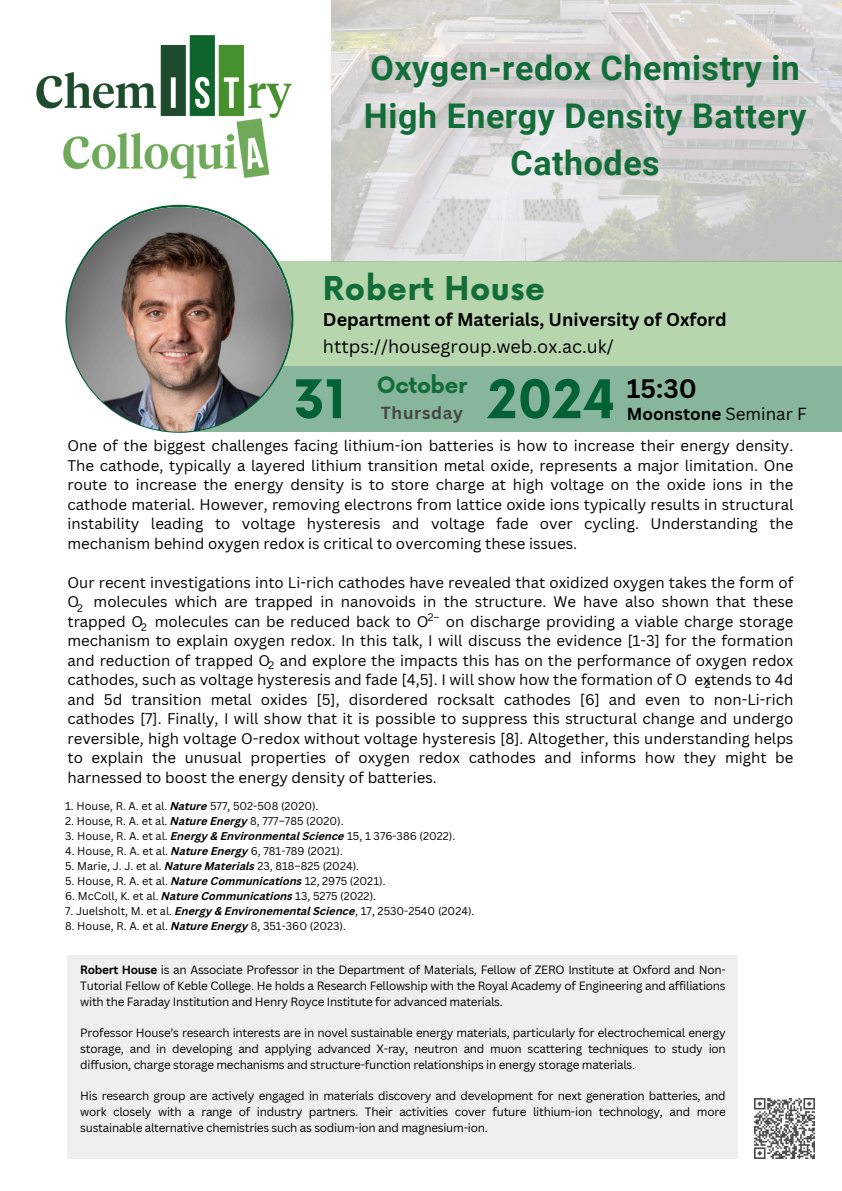
<style>
.page{position:relative;width:842px;height:1191px;background:#fff}
.page>*{position:absolute;margin:0;border:0;box-sizing:border-box;transform-origin:0 0}
.t1{font:700 51.8px "Now";color:#036234}
.t2{font:700 34px/47.2px "Roboto";letter-spacing:.02em;color:#126d39;text-align:center}
.t3{font:700 32px "Now";letter-spacing:.015em;color:#126d39}
.t4{font:700 26px "Canva Sans";color:#000}
.t5{font:700 22px "Now";letter-spacing:-.015em;color:#126d39}
.t6{font:700 18px/26.2px "Canva Sans";color:#000}
.t7{font:700 17px "Canva Sans";color:#000}
.t8{font:700 17px "Canva Sans";letter-spacing:.04em;color:#454545}
.t9{font:15px/19.5px "Canva Sans";color:#000;text-align:justify}
.t10{font:11.7px/15.8px "Canva Sans";letter-spacing:-.02em;color:#000;text-align:justify}
.t11{font:11px "Canva Sans";color:#000}
.t12{font:10.6px "Canva Sans";color:#000}
.s1{font-weight:400}
.s2{font-weight:700;font-style:italic}
.s3{font-weight:700}
</style>
<div class="page">
<img style="left:331px;top:0;width:511px;height:261px">
<div style="left:101px;top:261px;width:741px;height:105px;background:#b7d6ae"></div>
<div style="left:171px;top:366px;width:671px;height:65px;background:#88b69c"></div>
<img style="left:36px;top:35px;width:256px;height:170px">
<svg style="left:65px;top:205px;width:228px;height:228px"></svg>
<div style="left:68px;top:954px;width:670px;height:204px;background:#f0efef"></div>
<img style="left:755px;top:1098px;width:59px;height:59px">
<img style="left:67px;top:207px;width:224px;height:224px;border-radius:50%">
<h3 class="t2" style="left:364px;top:45px;width:444px">Oxygen-redox Chemistry in<br>High Energy Density Battery<br>Cathodes</h3>
<h2 class="t3" style="left:323px;top:271px;width:223px">Robert House</h2>
<h5 class="t6" style="left:323px;top:306px;width:405px">Department of Materials, University of Oxford <span class="s1">https://housegroup.web.ox.ac.uk/</span></h5>
<h5 class="t1" style="left:293px;top:371px;width:55px">31</h5>
<h4 class="t5" style="left:377px;top:373px;width:92px">October</h4>
<p class="t8" style="left:381px;top:401px;width:83px">Thursday</p>
<h1 class="t1" style="left:488px;top:371px;width:129px">2024</h1>
<h6 class="t4" style="left:627px;top:370px;width:71px">15:30</h6>
<h6 class="t7" style="left:627px;top:402px;width:181px">Moonstone <span class="s1">Seminar F</span></h6>
<p class="t9" style="left:68px;top:435px;width:727px">One of the biggest challenges facing lithium-ion batteries is how to increase their energy density.<br>The cathode, typically a layered lithium transition metal oxide, represents a major limitation. One route to increase the energy density is to store charge at high voltage on the oxide ions in the cathode material. However, removing electrons from lattice oxide ions typically results in structural instability leading to voltage hysteresis and voltage fade over cycling. Understanding the mechanism behind oxygen redox is critical to overcoming these issues.</p>
<h2 class="t9" style="left:68px;top:572px;width:727px">Our recent investigations into Li-rich cathodes have revealed that oxidized oxygen takes the form of O molecules which are trapped in nanovoids in the structure. We have also shown that these trapped O molecules can be reduced back to O on discharge providing a viable charge storage mechanism to explain oxygen redox. In this talk, I will discuss the evidence [1-3] for the formation and reduction of trapped O and explore the impacts this has on the performance of oxygen redox cathodes, such as voltage hysteresis and fade [4,5]. I will show how the formation of O extends to 4d and 5d transition metal oxides [5], disordered rocksalt cathodes [6] and even to non-Li-rich cathodes [7]. Finally, I will show that it is possible to suppress this structural change and undergo reversible, high voltage O-redox without voltage hysteresis [8]. Altogether, this understanding helps to explain the unusual properties of oxygen redox cathodes and informs how they might be harnessed to boost the energy density of batteries.</h2>
<p class="t12" style="left:77px;top:601px;width:7px">2</p>
<p class="t12" style="left:428px;top:610px;width:13px">2–</p>
<p class="t12" style="left:141px;top:619px;width:7px">2</p>
<p class="t12" style="left:268px;top:658px;width:7px">2</p>
<p class="t12" style="left:705px;top:676px;width:7px">2</p>
<h6 class="t11" style="left:65px;top:797px;width:255px">1. House, R. A. et al. <span class="s2">Nature</span> 577, 502-508 (2020).</h6>
<p class="t11" style="left:65px;top:812px;width:280px">2. House, R. A. et al. <span class="s2">Nature Energy</span> 8, 777–785 (2020).</p>
<p class="t11" style="left:65px;top:827px;width:392px">3. House, R. A. et al. <span class="s2">Energy &amp; Environmental Science</span> 15, 1 376-386 (2022).</p>
<p class="t11" style="left:65px;top:842px;width:279px">4. House, R. A. et al. <span class="s2">Nature Energy</span> 6, 781-789 (2021).</p>
<p class="t11" style="left:65px;top:857px;width:296px">5. Marie, J. J. et al. <span class="s2">Nature Materials</span> 23, 818–825 (2024).</p>
<p class="t11" style="left:65px;top:872px;width:322px">5. House, R. A. et al. <span class="s2">Nature Communications</span> 12, 2975 (2021).</p>
<p class="t11" style="left:65px;top:887px;width:313px">6. McColl, K. et al. <span class="s2">Nature Communications</span> 13, 5275 (2022).</p>
<p class="t11" style="left:65px;top:902px;width:411px">7. Juelsholt, M. et al. <span class="s2">Energy &amp; Environemental Science</span>, 17, 2530-2540 (2024).</p>
<p class="t11" style="left:65px;top:917px;width:282px">8. House, R. A. et al. <span class="s2">Nature Energy</span> 8, 351-360 (2023).</p>
<p class="t10" style="left:80px;top:961px;width:647px"><span class="s3">Robert House</span> is an Associate Professor in the Department of Materials, Fellow of ZERO Institute at Oxford and Non-Tutorial Fellow of Keble College. He holds a Research Fellowship with the Royal Academy of Engineering and affiliations with the Faraday Institution and Henry Royce Institute for advanced materials.</p>
<p class="t10" style="left:80px;top:1024px;width:647px">Professor House’s research interests are in novel sustainable energy materials, particularly for electrochemical energy storage, and in developing and applying advanced X-ray, neutron and muon scattering techniques to study ion diffusion, charge storage mechanisms and structure-function relationships in energy storage materials.</p>
<p class="t10" style="left:80px;top:1087px;width:647px">His research group are actively engaged in materials discovery and development for next generation batteries, and work closely with a range of industry partners. Their activities cover future lithium-ion technology, and more sustainable alternative chemistries such as sodium-ion and magnesium-ion.</p>
</div>
